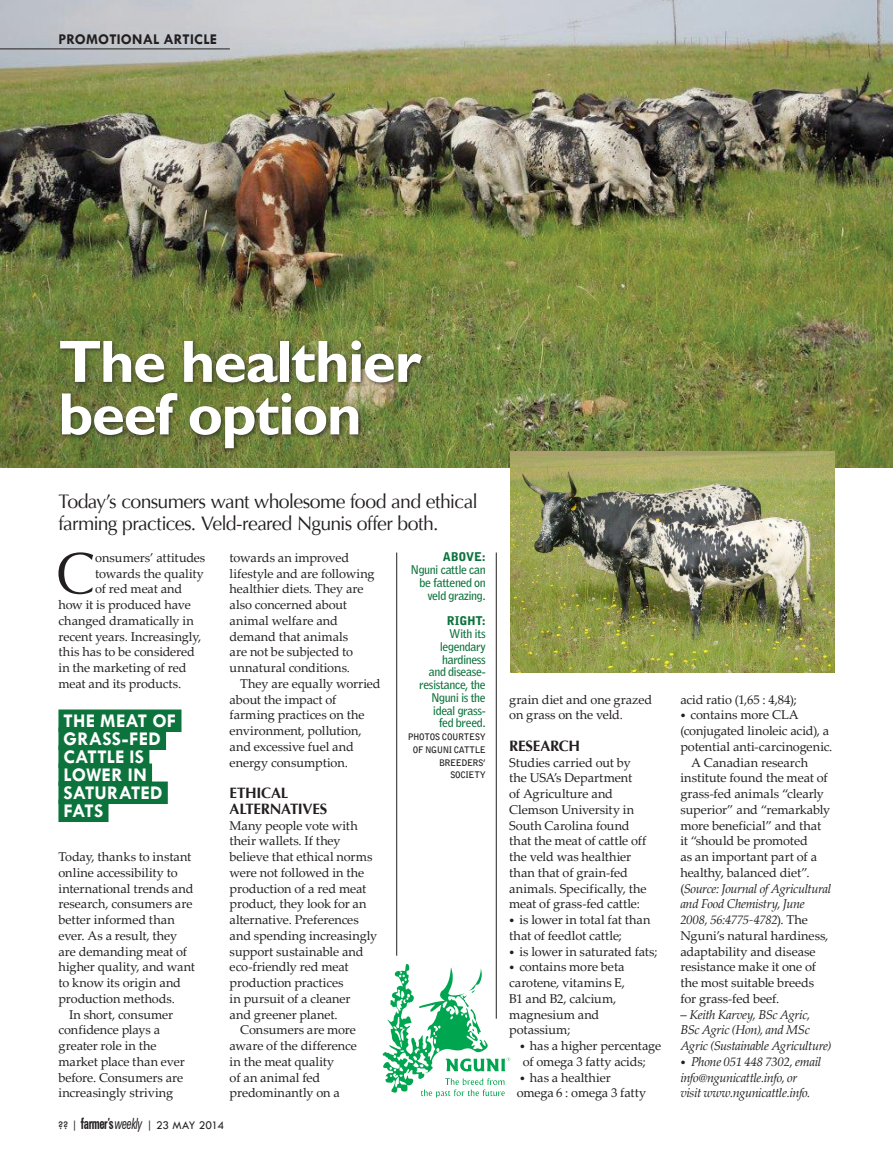
<style>
.page{position:relative;width:893px;height:1161px;background:#fff}
.page>*{position:absolute;margin:0;border:0;box-sizing:border-box;transform-origin:0 0}
.headline1{font:700 60px/52.5px "Gill Sans";letter-spacing:-.025em;color:#fff}
.drop_cap{font:58.8px "Optima";color:#231f20}
.prikkel{font:19.5px/22.5px "Optima";letter-spacing:-.035em;color:#231f20}
.pullquote{font:700 19.5px/18px "Tw Cen";letter-spacing:.005em;color:#fff}
.crosshead{font:700 15px/15.8px "Optima";letter-spacing:-.02em;color:#231f20}
.t1{font:700 15px "Tw Cen";letter-spacing:.01em;color:#231f20}
.bodycopy{font:12.75px/15.8px "Palatino Linotype";letter-spacing:-.005em;color:#231f20}
.no_indent{font:12.75px/15.8px "Palatino Linotype";letter-spacing:-.005em;color:#231f20}
.drop_cap-2{font:12.75px "Palatino Linotype";letter-spacing:-.005em;color:#231f20}
.no_indent-2{font:italic 12.75px/15.8px "Palatino Linotype";letter-spacing:-.03em;color:#231f20}
.t2{font:700 12px/12.8px "Bell Gothic Std";letter-spacing:-.04em;color:#0d733c;text-align:right}
.t3{font:12px "Tw Cen";letter-spacing:-.03em;color:#231f20}
.caption_black{font:900 12px "Bell Gothic Std";letter-spacing:-.015em;color:#0d733c}
.credit{font:700 9px/12.8px "Bell Gothic Std";letter-spacing:-.04em;color:#231f20;text-align:right}
.s1{font-family:"Zurich BT";font-weight:700;font-stretch:condensed;font-size:15.45px}
.s2{font-family:"Zurich BT";font-style:italic;font-stretch:condensed;font-size:15.45px}
.s3{font-style:italic;font-size:10.5px}
.s4{font-style:italic}
.s5{font-style:normal}
.s6{font-size:10.5px}
</style>
<div class="page">
<img style="left:0;top:0;width:893px;height:467px">
<hr style="left:0;top:49px;width:230px;height:1px;background:#231f20">
<div style="left:57px;top:337px;width:371px;height:117px;background:#231f20;opacity:.75"></div>
<hr style="left:396px;top:552px;width:1px;height:404px;background:#231f20">
<hr style="left:496px;top:552px;width:1px;height:467px;background:#231f20">
<div style="left:58px;top:709px;width:123px;height:23px;background:#0d733c"></div>
<div style="left:58px;top:727px;width:108px;height:23px;background:#0d733c"></div>
<div style="left:58px;top:745px;width:91px;height:23px;background:#0d733c"></div>
<div style="left:58px;top:763px;width:94px;height:23px;background:#0d733c"></div>
<div style="left:58px;top:781px;width:110px;height:23px;background:#0d733c"></div>
<div style="left:58px;top:799px;width:51px;height:23px;background:#0d733c"></div>
<svg style="left:383px;top:964px;width:127px;height:133px"></svg>
<img style="left:510px;top:452px;width:324px;height:220px">
<p class="t1" style="left:58px;top:31px;width:160px">PROMOTIONAL ARTICLE</p>
<p class="headline1" style="left:58px;top:337px;width:364px">The healthier beef option</p>
<p class="prikkel" style="left:58px;top:490px;width:421px">Today’s consumers want wholesome food and ethical farming practices. Veld-reared Ngunis offer both.</p>
<p class="drop_cap" style="left:56px;top:539px;width:41px">C</p>
<p class="drop_cap-2" style="left:95px;top:548px;width:112px">onsumers’ attitudes</p>
<p class="drop_cap-2" style="left:95px;top:564px;width:110px">towards the quality</p>
<p class="drop_cap-2" style="left:95px;top:580px;width:89px">of red meat and</p>
<p class="drop_cap-2" style="left:58px;top:596px;width:134px">how it is produced have</p>
<p class="drop_cap-2" style="left:58px;top:611px;width:137px">changed dramatically in</p>
<p class="drop_cap-2" style="left:58px;top:627px;width:144px">recent years. Increasingly,</p>
<p class="drop_cap-2" style="left:58px;top:643px;width:138px">this has to be considered</p>
<p class="drop_cap-2" style="left:58px;top:659px;width:130px">in the marketing of red</p>
<p class="drop_cap-2" style="left:58px;top:674px;width:124px">meat and its products.</p>
<p class="pullquote" style="left:64px;top:711px;width:114px">THE MEAT OF</p>
<p class="pullquote" style="left:64px;top:729px;width:99px">GRASS-FED</p>
<p class="pullquote" style="left:64px;top:747px;width:85px">CATTLE IS<br>LOWER IN</p>
<p class="pullquote" style="left:64px;top:783px;width:100px">SATURATED<br>FATS</p>
<p class="no_indent" style="left:58px;top:848px;width:138px">Today, thanks to instant online accessibility to international trends and research, consumers are better informed than ever. As a result, they are demanding meat of higher quality, and want to know its origin and production methods.</p>
<p class="bodycopy" style="left:58px;top:1006px;width:128px;text-indent:11px">In short, consumer confidence plays a greater role in the market place than ever before. Consumers are increasingly striving</p>
<p class="bodycopy" style="left:230px;top:549px;width:147px">towards an improved lifestyle and are following healthier diets. They are also concerned about animal welfare and demand that animals<br>are not be subjected to unnatural conditions.</p>
<p class="bodycopy" style="left:230px;top:675px;width:153px;text-indent:11px">They are equally worried about the impact of farming practices on the environment, pollution, and excessive fuel and energy consumption.</p>
<p class="crosshead" style="left:230px;top:785px;width:99px">ETHICAL<br>ALTERNATIVES</p>
<p class="no_indent" style="left:230px;top:817px;width:149px">Many people vote with their wallets. If they believe that ethical norms were not followed in the production of a red meat product, they look for an alternative. Preferences and spending increasingly support sustainable and eco-friendly red meat production practices<br>in pursuit of a cleaner<br>and greener planet.</p>
<p class="bodycopy" style="left:230px;top:1022px;width:129px;text-indent:11px">Consumers are more aware of the difference in the meat quality<br>of an animal fed predominantly on a</p>
<p class="t3" style="left:58px;top:1118px;width:167px">?? | <span class="s1">farmer’s</span><span class="s2">weekly</span> | 23 MAY 2014</p>
<p class="caption_black" style="left:443px;top:550px;width:44px">ABOVE:</p>
<p class="t2" style="left:411px;top:563px;width:77px">Nguni cattle can be fattened on veld grazing.</p>
<p class="caption_black" style="left:447px;top:614px;width:40px">RIGHT:</p>
<p class="t2" style="left:419px;top:627px;width:68px">With its legendary hardiness<br>and disease&shy;resistance, the<br>Nguni is the ideal grass&shy;fed breed.</p>
<p class="credit" style="left:408px;top:730px;width:80px">PHOTOS COURTESY<br>OF NGUNI CATTLE<br>BREEDERS’<br>SOCIETY</p>
<p class="bodycopy" style="left:509px;top:691px;width:145px">grain diet and one grazed on grass on the veld.</p>
<p class="crosshead" style="left:509px;top:738px;width:73px">RESEARCH</p>
<p class="no_indent" style="left:509px;top:754px;width:139px">Studies carried out by the USA’s Department<br>of Agriculture and<br>Clemson University in<br>South Carolina found that the meat of cattle off the veld was healthier than that of grain-fed animals. Specifically, the meat of grass-fed cattle:</p>
<p class="bodycopy" style="left:509px;top:911px;width:143px"><span class="s3">•</span> is lower in total fat than that of feedlot cattle;</p>
<p class="bodycopy" style="left:509px;top:943px;width:150px"><span class="s3">•</span> is lower in saturated fats;</p>
<p class="bodycopy" style="left:509px;top:959px;width:117px"><span class="s3">•</span> contains more beta carotene, vitamins E,<br>B1 and B2, calcium, magnesium and potassium;</p>
<p class="bodycopy" style="left:520px;top:1037px;width:143px"><span class="s3">•</span> has a higher percentage of omega 3 fatty acids;</p>
<p class="bodycopy" style="left:517px;top:1069px;width:131px"><span class="s3">•</span> has a healthier omega 6 : omega 3 fatty</p>
<p class="bodycopy" style="left:680px;top:691px;width:118px">acid ratio (1,65 : 4,84);</p>
<p class="bodycopy" style="left:680px;top:707px;width:154px"><span class="s3">•</span> contains more CLA (conjugated linoleic acid), a potential anti-carcinogenic.</p>
<p class="bodycopy" style="left:680px;top:754px;width:152px;text-indent:11px">A Canadian research institute found the meat of grass-fed animals “clearly superior” and “remarkably more beneficial” and that it “should be promoted<br>as an important part of a healthy, balanced diet”. (<span class="s4">Source: Journal of Agricultural and Food Chemistry, June<br>2008, 56:4775-4782</span>). The<br>Nguni’s natural hardiness, adaptability and disease resistance make it one of the most suitable breeds for grass-fed beef.</p>
<p class="no_indent-2" style="left:680px;top:1006px;width:153px"><span class="s5">–</span> Keith Karvey, BSc Agric,<br>BSc Agric (Hon), and MSc<br>Agric (Sustainable Agriculture)</p>
<p class="no_indent-2" style="left:680px;top:1053px;width:142px"><span class="s6">•</span> Phone 051 448 7302, email info@ngunicattle.info, or visit www.ngunicattle.info.</p>
</div>
